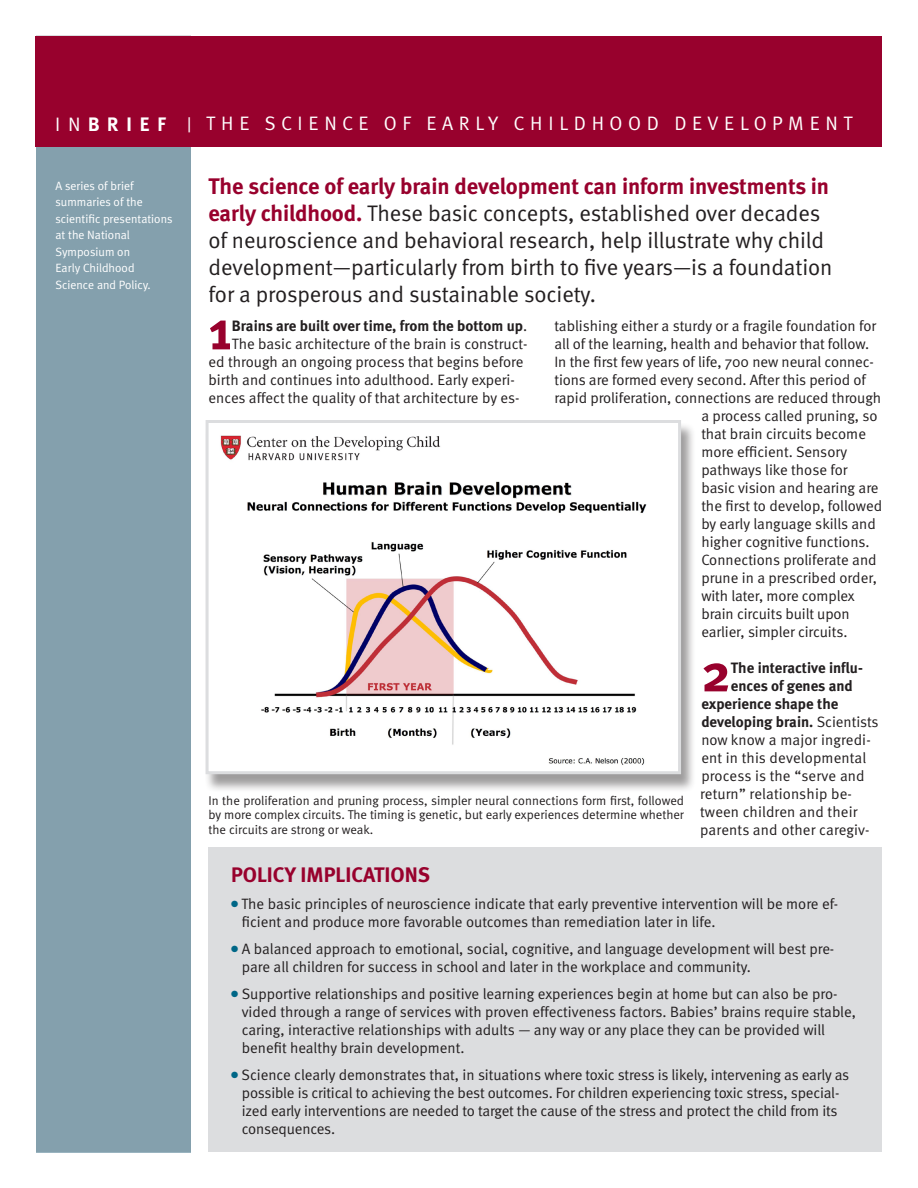
<style>
.page{position:relative;width:918px;height:1188px;background:#fff}
.page>*{position:absolute;margin:0;border:0;box-sizing:border-box;transform-origin:0 0}
.t1{font:55.2px "Meta Bold Caps";color:#98012d}
.t2{font:53.1px "Meta Bold Caps";color:#98012d}
.t3{font:22.5px/27px "Meta Normal";letter-spacing:-.005em;color:#231f20}
.t4{font:700 21px "Meta";color:#98012d}
.t5{font:19.5px "Meta Plus Normal";letter-spacing:.28em;color:#fff}
.t6{font:15px/18px "Meta Normal";letter-spacing:-.005em;color:#231f20}
.t7{font:700 15px "Meta";color:#231f20}
.t8{font:12.75px/14.2px "Meta Normal";color:#231f20;text-align:justify}
.t9{font:12px/16.5px "Meta Plus Normal";color:#fff}
.s1{font-family:"Meta Plus";font-weight:700}
.s2{font-family:"Meta";font-weight:700;color:#98012d}
.s3{font-family:"Meta Normal";font-weight:400}
.s4{color:#006787}
</style>
<div class="page">
<div style="left:36px;top:42px;width:155px;height:1110px;background:#84a0ad"></div>
<div style="left:36px;top:36px;width:846px;height:111px;background:#98012d"></div>
<div style="left:204px;top:422px;width:499px;height:377px;background:#231f20;opacity:.44"></div>
<img style="left:210px;top:424px;width:467px;height:346px">
<div style="left:206px;top:420px;width:475px;height:354px;border:3px solid #dcdddf"></div>
<div style="left:209px;top:848px;width:673px;height:304px;background:#dcdddf"></div>
<p class="t5" style="left:55px;top:112px;width:800px">in<span class="s1">brief</span> | the science of early childhood development</p>
<p class="t9" style="left:56px;top:177px;width:119px">A series of brief summaries of the scientific presentations</p>
<p class="t9" style="left:56px;top:226px;width:76px">at the National</p>
<p class="t9" style="left:56px;top:243px;width:76px">Symposium on</p>
<p class="t9" style="left:56px;top:259px;width:81px">Early Childhood</p>
<p class="t9" style="left:56px;top:276px;width:97px">Science and Policy.</p>
<p class="t3" style="left:209px;top:173px;width:625px"><span class="s2">The science of early brain development can inform investments in early childhood.</span> These basic concepts, established over decades of neuroscience and behavioral research, help illustrate why child development—particularly from birth to five years—is a foundation</p>
<p class="t3" style="left:209px;top:281px;width:389px">for a prosperous and sustainable society.</p>
<p class="t1" style="left:209px;top:295px;width:25px">1</p>
<p class="t7" style="left:232px;top:317px;width:297px">Brains are built over time, from the bottom up<span class="s3">.</span></p>
<p class="t6" style="left:554px;top:317px;width:323px">tablishing either a sturdy or a fragile foundation for</p>
<p class="t6" style="left:554px;top:335px;width:316px">all of the learning, health and behavior that follow.</p>
<p class="t6" style="left:554px;top:353px;width:321px">In the first few years of life, 700 new neural connec-</p>
<p class="t6" style="left:554px;top:371px;width:313px">tions are formed every second. After this period of</p>
<p class="t6" style="left:554px;top:389px;width:328px">rapid proliferation, connections are reduced through</p>
<p class="t6" style="left:701px;top:407px;width:178px">a process called pruning, so</p>
<p class="t6" style="left:701px;top:425px;width:166px">that brain circuits become</p>
<p class="t6" style="left:701px;top:443px;width:147px">more efficient. Sensory</p>
<p class="t6" style="left:701px;top:461px;width:148px">pathways like those for</p>
<p class="t6" style="left:701px;top:479px;width:179px">basic vision and hearing are</p>
<p class="t6" style="left:701px;top:497px;width:182px">the first to develop, followed</p>
<p class="t6" style="left:701px;top:515px;width:176px">by early language skills and</p>
<p class="t6" style="left:701px;top:533px;width:170px">higher cognitive functions.</p>
<p class="t6" style="left:701px;top:551px;width:177px">Connections proliferate and</p>
<p class="t6" style="left:701px;top:569px;width:177px">prune in a prescribed order,</p>
<p class="t6" style="left:701px;top:587px;width:155px">with later, more complex</p>
<p class="t6" style="left:701px;top:605px;width:150px">brain circuits built upon</p>
<p class="t6" style="left:701px;top:623px;width:148px">earlier, simpler circuits.</p>
<p class="t2" style="left:701px;top:639px;width:31px">2</p>
<p class="t7" style="left:731px;top:659px;width:133px">The interactive influ-</p>
<p class="t6" style="left:232px;top:335px;width:297px">The basic architecture of the brain is construct-</p>
<p class="t6" style="left:209px;top:353px;width:316px">ed through an ongoing process that begins before</p>
<p class="t6" style="left:209px;top:371px;width:308px">birth and continues into adulthood. Early experi-</p>
<p class="t6" style="left:209px;top:389px;width:312px">ences affect the quality of that architecture by es-</p>
<p class="t7" style="left:731px;top:677px;width:123px">ences of genes and</p>
<p class="t7" style="left:701px;top:695px;width:139px">experience shape the</p>
<p class="t7" style="left:701px;top:713px;width:179px">developing brain. <span class="s3">Scientists</span></p>
<p class="t6" style="left:701px;top:731px;width:171px">now know a major ingredi-</p>
<p class="t6" style="left:701px;top:749px;width:167px">ent in this developmental</p>
<p class="t6" style="left:701px;top:767px;width:165px">process is the “serve and</p>
<p class="t6" style="left:700px;top:785px;width:153px">return” relationship be-</p>
<p class="t6" style="left:700px;top:803px;width:159px">tween children and their</p>
<p class="t6" style="left:700px;top:821px;width:171px">parents and other caregiv-</p>
<p class="t8" style="left:209px;top:793px;width:477px">In the proliferation and pruning process, simpler neural connections form first, followed by more complex circuits. The timing is genetic, but early experiences determine whether the circuits are strong or weak.</p>
<p class="t4" style="left:231px;top:862px;width:201px">POLICY IMPLICATIONS</p>
<p class="t6" style="left:242px;top:894px;width:598px;text-indent:-11px"><span class="s4">●</span> The basic principles of neuroscience indicate that early preventive intervention will be more ef&shy;ficient and produce more favorable outcomes than remediation later in life.</p>
<p class="t6" style="left:242px;top:939px;width:594px;text-indent:-11px"><span class="s4">●</span> A balanced approach to emotional, social, cognitive, and language development will best pre&shy;pare all children for success in school and later in the workplace and community.</p>
<p class="t6" style="left:242px;top:984px;width:616px;text-indent:-11px"><span class="s4">●</span> Supportive relationships and positive learning experiences begin at home but can also be pro&shy;vided through a range of services with proven effectiveness factors. Babies’ brains require stable, caring, interactive relationships with adults — any way or any place they can be provided will benefit healthy brain development.</p>
<p class="t6" style="left:242px;top:1065px;width:609px;text-indent:-11px"><span class="s4">●</span> Science clearly demonstrates that, in situations where toxic stress is likely, intervening as early as possible is critical to achieving the best outcomes. For children experiencing toxic stress, special&shy;ized early interventions are needed to target the cause of the stress and protect the child from its consequences.</p>
</div>
